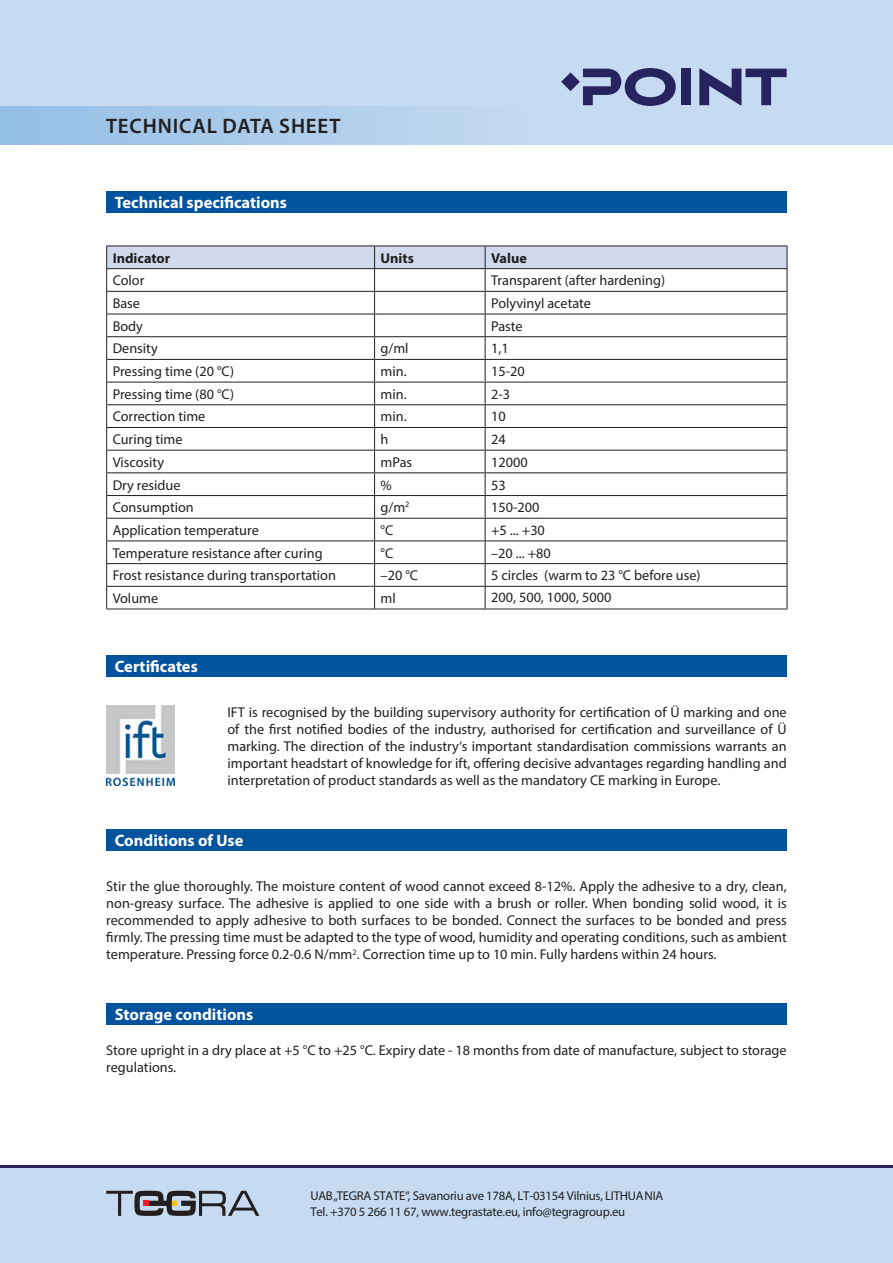
<style>
.page{position:relative;width:893px;height:1263px;background:#fff}
.page>*{position:absolute;margin:0;border:0;box-sizing:border-box;transform-origin:0 0}
.t1{font:600 21px "Myriad Pro";letter-spacing:.04em;color:#231f20}
.Skyrius_baltas{font:700 16.5px "Myriad Pro";color:#fff}
.Tekstas_paprastas{font:14.25px/17.1px "Myriad Pro";color:#231f20;text-align:justify}
.Tekstas_paprastas-2{font:700 14.25px "Myriad Pro";color:#231f20}
.t2{font:12.75px/15.3px "Myriad Pro";letter-spacing:-.02em;color:#231f20}
</style>
<div class="page">
<div style="left:0;top:0;width:893px;height:145px;background:#c6dbf1"></div>
<div style="left:0;top:106px;width:893px;height:39px;background:linear-gradient(to right,#9bc2e7,#d2e2f4)"></div>
<div style="left:0;top:1165px;width:893px;height:98px;background:#c6dbf1"></div>
<hr style="left:0;top:1165px;width:893px;height:2px;background:#27235e">
<svg style="left:106px;top:1191px;width:153px;height:25px"></svg>
<div style="left:681px;top:69px;width:10px;height:36px;background:#27235e"></div>
<svg style="left:699px;top:69px;width:88px;height:36px"></svg>
<svg style="left:583px;top:68px;width:93px;height:38px"></svg>
<svg style="left:561px;top:73px;width:19px;height:18px"></svg>
<div style="left:106px;top:191px;width:681px;height:22px;background:#01539e"></div>
<div style="left:106px;top:829px;width:681px;height:21px;background:#01539e"></div>
<div style="left:106px;top:655px;width:681px;height:21px;background:#01539e"></div>
<svg style="left:106px;top:246px;width:682px;height:363px"></svg>
<hr style="left:106px;top:609px;width:269px;height:1px;background:#231f20">
<hr style="left:375px;top:609px;width:110px;height:1px;background:#231f20">
<hr style="left:485px;top:609px;width:302px;height:1px;background:#231f20">
<img style="left:106px;top:706px;width:69px;height:80px">
<div style="left:106px;top:1003px;width:681px;height:22px;background:#01539e"></div>
<h1 class="t1" style="left:106px;top:112px;width:236px">TECHNICAL DATA SHEET</h1>
<p class="Skyrius_baltas" style="left:115px;top:192px;width:174px">Technical specifications</p>
<p class="Tekstas_paprastas-2" style="left:113px;top:249px;width:59px">Indicator</p>
<p class="Tekstas_paprastas-2" style="left:381px;top:249px;width:35px">Units</p>
<p class="Tekstas_paprastas-2" style="left:491px;top:249px;width:37px">Value</p>
<p class="Tekstas_paprastas" style="left:113px;top:272px;width:33px">Color</p>
<p class="Tekstas_paprastas" style="left:491px;top:272px;width:175px">Transparent (after hardening)</p>
<p class="Tekstas_paprastas" style="left:113px;top:294px;width:29px">Base</p>
<p class="Tekstas_paprastas" style="left:491px;top:294px;width:101px">Polyvinyl acetate</p>
<p class="Tekstas_paprastas" style="left:113px;top:317px;width:32px">Body</p>
<p class="Tekstas_paprastas" style="left:491px;top:317px;width:33px">Paste</p>
<p class="Tekstas_paprastas" style="left:113px;top:340px;width:47px">Density</p>
<p class="Tekstas_paprastas" style="left:381px;top:340px;width:30px">g/ml</p>
<p class="Tekstas_paprastas" style="left:491px;top:340px;width:19px">1,1</p>
<p class="Tekstas_paprastas" style="left:113px;top:362px;width:123px">Pressing time (20 °C)</p>
<p class="Tekstas_paprastas" style="left:381px;top:362px;width:28px">min.</p>
<p class="Tekstas_paprastas" style="left:491px;top:362px;width:35px">15-20</p>
<p class="Tekstas_paprastas" style="left:113px;top:385px;width:123px">Pressing time (80 °C)</p>
<p class="Tekstas_paprastas" style="left:381px;top:385px;width:28px">min.</p>
<p class="Tekstas_paprastas" style="left:491px;top:385px;width:20px">2-3</p>
<p class="Tekstas_paprastas" style="left:113px;top:408px;width:94px">Correction time</p>
<p class="Tekstas_paprastas" style="left:381px;top:408px;width:28px">min.</p>
<p class="Tekstas_paprastas" style="left:491px;top:408px;width:16px">10</p>
<p class="Tekstas_paprastas" style="left:113px;top:431px;width:71px">Curing time</p>
<p class="Tekstas_paprastas" style="left:381px;top:431px;width:9px">h</p>
<p class="Tekstas_paprastas" style="left:491px;top:431px;width:16px">24</p>
<p class="Tekstas_paprastas" style="left:113px;top:453px;width:53px">Viscosity</p>
<p class="Tekstas_paprastas" style="left:381px;top:453px;width:33px">mPas</p>
<p class="Tekstas_paprastas" style="left:491px;top:453px;width:38px">12000</p>
<p class="Tekstas_paprastas" style="left:113px;top:476px;width:69px">Dry residue</p>
<p class="Tekstas_paprastas" style="left:381px;top:476px;width:13px">%</p>
<p class="Tekstas_paprastas" style="left:491px;top:476px;width:16px">53</p>
<p class="Tekstas_paprastas" style="left:113px;top:499px;width:83px">Consumption</p>
<p class="Tekstas_paprastas" style="left:381px;top:499px;width:31px">g/m<sup>2</sup></p>
<p class="Tekstas_paprastas" style="left:491px;top:499px;width:50px">150-200</p>
<p class="Tekstas_paprastas" style="left:113px;top:521px;width:148px">Application temperature</p>
<p class="Tekstas_paprastas" style="left:381px;top:521px;width:14px">°C</p>
<p class="Tekstas_paprastas" style="left:491px;top:521px;width:55px">+5 ... +30</p>
<p class="Tekstas_paprastas" style="left:113px;top:544px;width:212px">Temperature resistance after curing</p>
<p class="Tekstas_paprastas" style="left:381px;top:544px;width:14px">°C</p>
<p class="Tekstas_paprastas" style="left:491px;top:544px;width:61px">–20 ... +80</p>
<p class="Tekstas_paprastas" style="left:113px;top:567px;width:225px">Frost resistance during transportation</p>
<p class="Tekstas_paprastas" style="left:381px;top:567px;width:39px">–20 °C</p>
<p class="Tekstas_paprastas" style="left:491px;top:567px;width:211px">5 circles (warm to 23 °C before use)</p>
<p class="Tekstas_paprastas" style="left:113px;top:589px;width:47px">Volume</p>
<p class="Tekstas_paprastas" style="left:381px;top:589px;width:17px">ml</p>
<p class="Tekstas_paprastas" style="left:491px;top:589px;width:122px">200, 500, 1000, 5000</p>
<p class="Skyrius_baltas" style="left:115px;top:655px;width:85px">Certificates</p>
<p class="Tekstas_paprastas" style="left:227px;top:703px;width:561px">IFT is recognised by the building supervisory authority for certification of Ü marking and one of the first notified bodies of the industry, authorised for certification and surveillance of Ü marking. The direction of the industry‘s important standardisation commissions warrants an important headstart of knowledge for ift, offering decisive advantages regarding handling and interpretation of product standards as well as the mandatory CE marking in Europe.</p>
<p class="Skyrius_baltas" style="left:115px;top:829px;width:130px">Conditions of Use</p>
<p class="Tekstas_paprastas" style="left:106px;top:877px;width:682px">Stir the glue thoroughly. The moisture content of wood cannot exceed 8-12%. Apply the adhesive to a dry, clean, non-greasy surface. The adhesive is applied to one side with a brush or roller. When bonding solid wood, it is recommended to apply adhesive to both surfaces to be bonded. Connect the surfaces to be bonded and press firmly. The pressing time must be adapted to the type of wood, humidity and operating conditions, such as ambient temperature. Pressing force 0.2-0.6 N/mm<sup>2</sup>. Correction time up to 10 min. Fully hardens within 24 hours.</p>
<p class="Skyrius_baltas" style="left:115px;top:1004px;width:140px">Storage conditions</p>
<p class="Tekstas_paprastas" style="left:106px;top:1041px;width:682px">Store upright in a dry place at +5 °C to +25 °C. Expiry date - 18 months from date of manufacture, subject to storage regulations.</p>
<p class="t2" style="left:310px;top:1188px;width:354px">UAB „TEGRA STATE“, Savanoriu ave 178A, LT-03154 Vilnius, LITHUANIA<br>Tel. +370 5 266 11 67, www.tegrastate.eu, info@tegragroup.eu</p>
</div>
